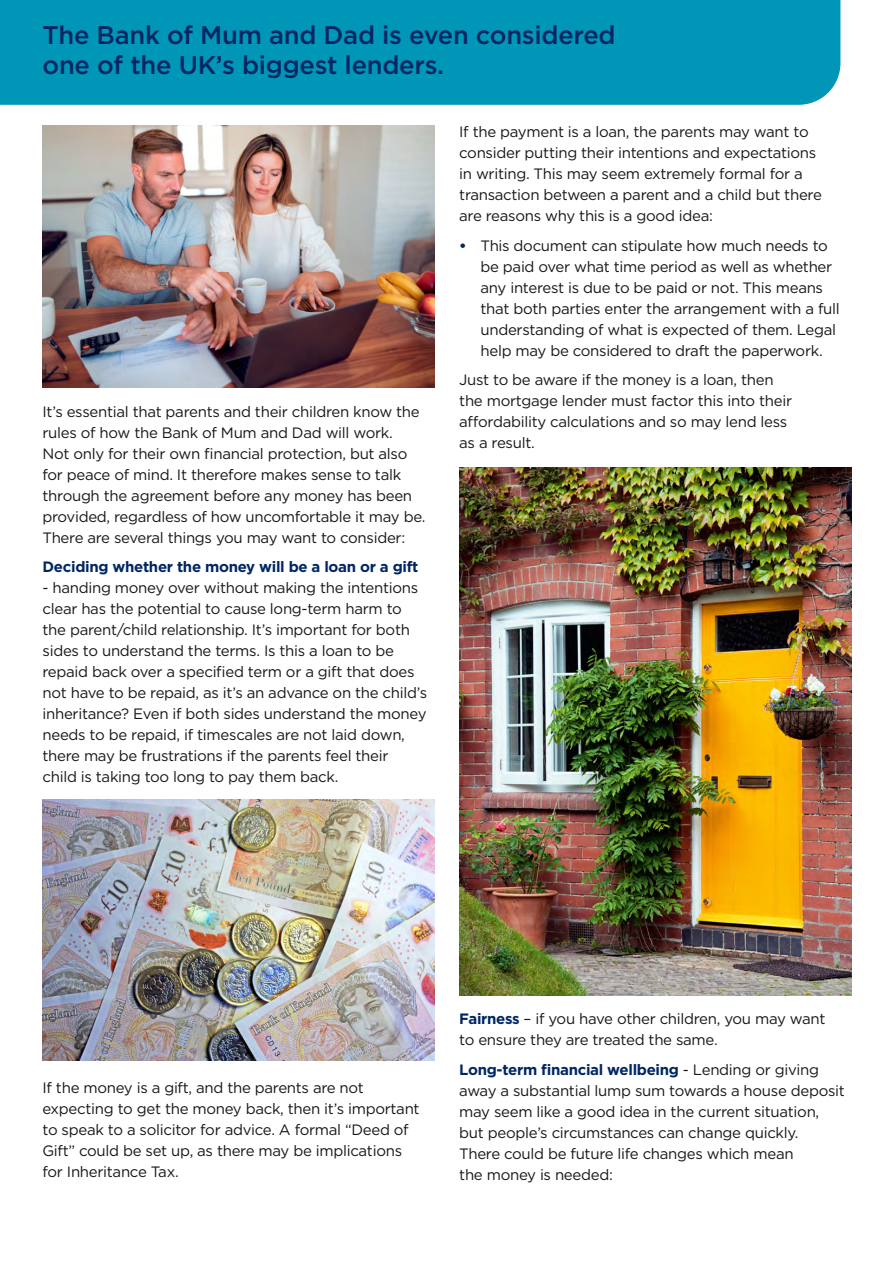
<style>
.page{position:relative;width:893px;height:1263px;background:#fff}
.page>*{position:absolute;margin:0;border:0;box-sizing:border-box;transform-origin:0 0}
.t1{font:500 25.5px/30.6px "Gotham";letter-spacing:-.01em;color:#002763}
.Body_Copy{font:15px/21px "Gotham";letter-spacing:-.02em;color:#181716}
.Body_Copy-2{font:700 15px "Gotham";letter-spacing:-.02em;color:#002763}
.s1{font-weight:700;color:#002763}
</style>
<div class="page">
<img style="left:43px;top:125px;width:391px;height:262px">
<img style="left:43px;top:799px;width:391px;height:262px">
<div style="left:0;top:0;width:841px;height:105px;background:#0096b7"></div>
<img style="left:459px;top:468px;width:392px;height:527px">
<p class="t1" style="left:43px;top:19px;width:575px">The Bank of Mum and Dad is even considered one of the UK’s biggest lenders.</p>
<p class="Body_Copy" style="left:43px;top:400px;width:384px">It’s essential that parents and their children know the rules of how the Bank of Mum and Dad will work.<br>Not only for their own financial protection, but also for peace of mind. It therefore makes sense to talk through the agreement before any money has been provided, regardless of how uncomfortable it may be.<br>There are several things you may want to consider:</p>
<p class="Body_Copy-2" style="left:43px;top:557px;width:377px">Deciding whether the money will be a loan or a gift</p>
<p class="Body_Copy" style="left:43px;top:577px;width:386px">- handing money over without making the intentions clear has the potential to cause long-term harm to the parent/child relationship. It’s important for both sides to understand the terms. Is this a loan to be repaid back over a specified term or a gift that does not have to be repaid, as it’s an advance on the child’s inheritance? Even if both sides understand the money needs to be repaid, if timescales are not laid down, there may be frustrations if the parents feel their<br>child is taking too long to pay them back.</p>
<p class="Body_Copy" style="left:459px;top:121px;width:364px">If the payment is a loan, the parents may want to consider putting their intentions and expectations in writing. This may seem extremely formal for a transaction between a parent and a child but there are reasons why this is a good idea:</p>
<p class="Body_Copy" style="left:480px;top:235px;width:361px;text-indent:-21px"><span class="s1">•</span> This document can stipulate how much needs to be paid over what time period as well as whether any interest is due to be paid or not. This means that both parties enter the arrangement with a full understanding of what is expected of them. Legal help may be considered to draft the paperwork.</p>
<p class="Body_Copy" style="left:459px;top:369px;width:334px">Just to be aware if the money is a loan, then the mortgage lender must factor this into their affordability calculations and so may lend less as a result.</p>
<p class="Body_Copy" style="left:43px;top:1077px;width:379px">If the money is a gift, and the parents are not expecting to get the money back, then it’s important to speak to a solicitor for advice. A formal “Deed of Gift” could be set up, as there may be implications for Inheritance Tax.</p>
<p class="Body_Copy" style="left:459px;top:1008px;width:368px"><span class="s1">Fairness</span> – if you have other children, you may want to ensure they are treated the same.</p>
<p class="Body_Copy" style="left:459px;top:1058px;width:387px"><span class="s1">Long-term financial wellbeing</span> - Lending or giving away a substantial lump sum towards a house deposit may seem like a good idea in the current situation, but people’s circumstances can change quickly.<br>There could be future life changes which mean<br>the money is needed:</p>
</div>
